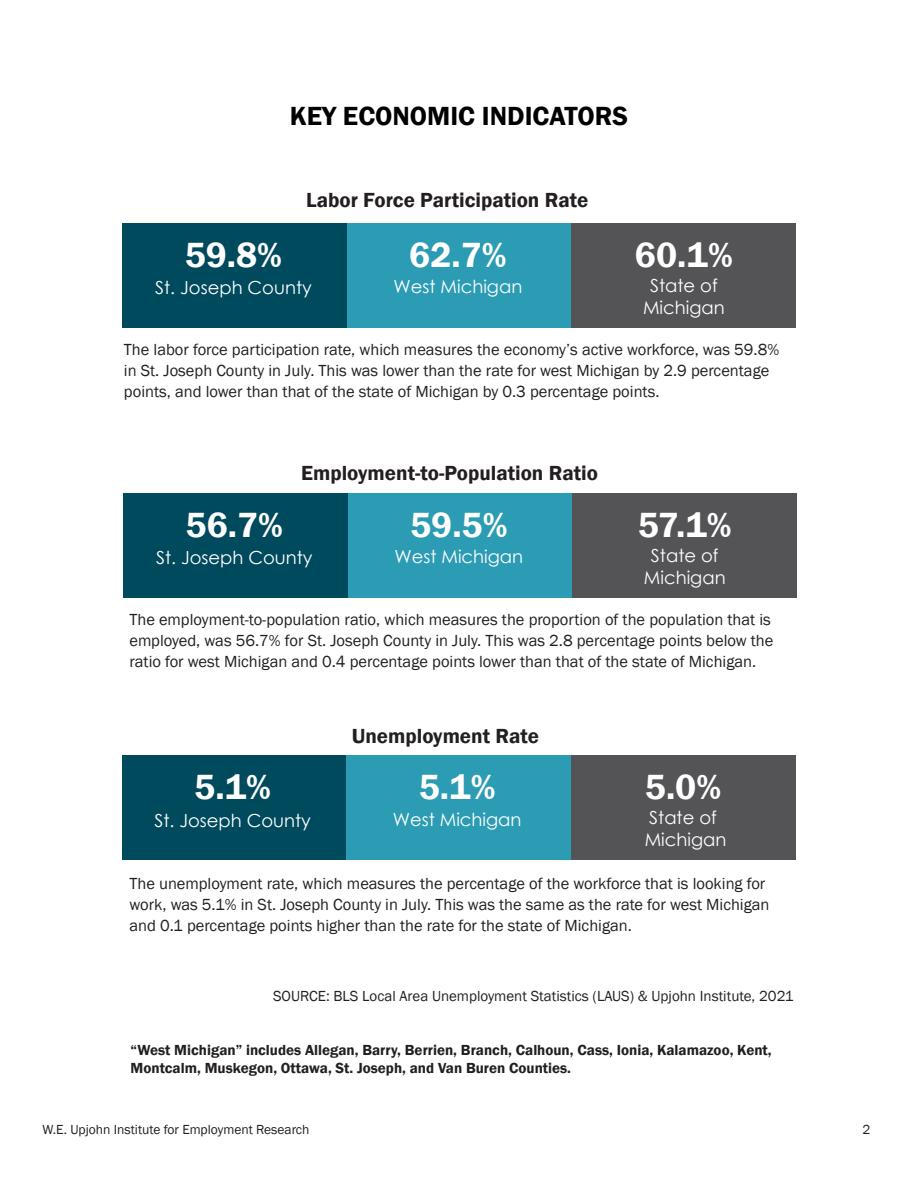
<style>
.page{position:relative;width:918px;height:1188px;background:#fff}
.page>*{position:absolute;margin:0;border:0;box-sizing:border-box;transform-origin:0 0}
.t1{font:600 36px "Franklin Gothic";color:#fff}
.Key_Economic_Indicat{font:600 27px "Franklin Gothic";color:#000}
.tri-color_bar_title{font:600 21px "Franklin Gothic";color:#231f20}
.t2{font:18px "Century Gothic";color:#fff}
.Paragraph_Style_1{font:16.5px/21px "Franklin Gothic";color:#231f20}
.t3{font:600 15px/18px "Franklin Gothic";color:#231f20}
.t4{font:15px "Franklin Gothic";color:#231f20}
.t5{font:13.5px "Franklin Gothic";color:#231f20}
</style>
<div class="page">
<div style="left:123px;top:223px;width:224px;height:104px;background:#004a5e"></div>
<div style="left:347px;top:223px;width:225px;height:104px;background:#2b9cb4"></div>
<div style="left:572px;top:223px;width:224px;height:104px;background:#545355"></div>
<div style="left:122px;top:755px;width:224px;height:105px;background:#004a5e"></div>
<div style="left:346px;top:755px;width:225px;height:105px;background:#2b9cb4"></div>
<div style="left:571px;top:755px;width:224px;height:105px;background:#545355"></div>
<div style="left:124px;top:493px;width:224px;height:104px;background:#004a5e"></div>
<div style="left:348px;top:493px;width:225px;height:104px;background:#2b9cb4"></div>
<div style="left:573px;top:493px;width:224px;height:104px;background:#545355"></div>
<p class="Key_Economic_Indicat" style="left:290px;top:99px;width:340px">KEY ECONOMIC INDICATORS</p>
<p class="tri-color_bar_title" style="left:306px;top:187px;width:284px">Labor Force Participation Rate</p>
<p class="t1" style="left:185px;top:232px;width:99px">59.8%</p>
<p class="t1" style="left:409px;top:232px;width:99px">62.7%</p>
<p class="t1" style="left:635px;top:232px;width:99px">60.1%</p>
<p class="t2" style="left:155px;top:275px;width:158px">St. Joseph County</p>
<p class="t2" style="left:394px;top:274px;width:130px">West Michigan</p>
<p class="t2" style="left:650px;top:273px;width:69px">State of</p>
<p class="t2" style="left:643px;top:295px;width:83px">Michigan</p>
<p class="Paragraph_Style_1" style="left:124px;top:339px;width:657px">The labor force participation rate, which measures the economy’s active workforce, was 59.8% in St. Joseph County in July. This was lower than the rate for west Michigan by 2.9 percentage points, and lower than that of the state of Michigan by 0.3 percentage points.</p>
<p class="tri-color_bar_title" style="left:301px;top:460px;width:298px">Employment-to-Population Ratio</p>
<p class="t1" style="left:186px;top:502px;width:99px">56.7%</p>
<p class="t1" style="left:410px;top:502px;width:99px">59.5%</p>
<p class="t1" style="left:638px;top:502px;width:95px">57.1%</p>
<p class="t2" style="left:156px;top:545px;width:158px">St. Joseph County</p>
<p class="t2" style="left:394px;top:544px;width:130px">West Michigan</p>
<p class="t2" style="left:651px;top:543px;width:69px">State of</p>
<p class="t2" style="left:644px;top:565px;width:83px">Michigan</p>
<p class="Paragraph_Style_1" style="left:129px;top:609px;width:643px">The employment-to-population ratio, which measures the proportion of the population that is</p>
<p class="Paragraph_Style_1" style="left:129px;top:630px;width:646px">employed, was 56.7% for St. Joseph County in July. This was 2.8 percentage points below the</p>
<p class="Paragraph_Style_1" style="left:129px;top:651px;width:628px">ratio for west Michigan and 0.4 percentage points lower than that of the state of Michigan.</p>
<p class="tri-color_bar_title" style="left:352px;top:724px;width:189px">Unemployment Rate</p>
<p class="t1" style="left:194px;top:765px;width:78px">5.1%</p>
<p class="t1" style="left:419px;top:765px;width:78px">5.1%</p>
<p class="t1" style="left:645px;top:765px;width:78px">5.0%</p>
<p class="t2" style="left:154px;top:808px;width:158px">St. Joseph County</p>
<p class="t2" style="left:393px;top:806px;width:130px">West Michigan</p>
<p class="t2" style="left:649px;top:805px;width:69px">State of</p>
<p class="t2" style="left:645px;top:827px;width:83px">Michigan</p>
<p class="Paragraph_Style_1" style="left:129px;top:874px;width:638px">The unemployment rate, which measures the percentage of the workforce that is looking for</p>
<p class="Paragraph_Style_1" style="left:129px;top:895px;width:642px">work, was 5.1% in St. Joseph County in July. This was the same as the rate for west Michigan and 0.1 percentage points higher than the rate for the state of Michigan.</p>
<p class="t4" style="left:273px;top:987px;width:522px">SOURCE: BLS Local Area Unemployment Statistics (LAUS) &amp; Upjohn Institute, 2021</p>
<p class="t3" style="left:131px;top:1041px;width:643px">“West Michigan” includes Allegan, Barry, Berrien, Branch, Calhoun, Cass, Ionia, Kalamazoo, Kent,<br>Montcalm, Muskegon, Ottawa, St. Joseph, and Van Buren Counties.</p>
<p class="t5" style="left:42px;top:1122px;width:269px">W.E. Upjohn Institute for Employment Research</p>
<p class="t5" style="left:862px;top:1122px;width:9px">2</p>
</div>
